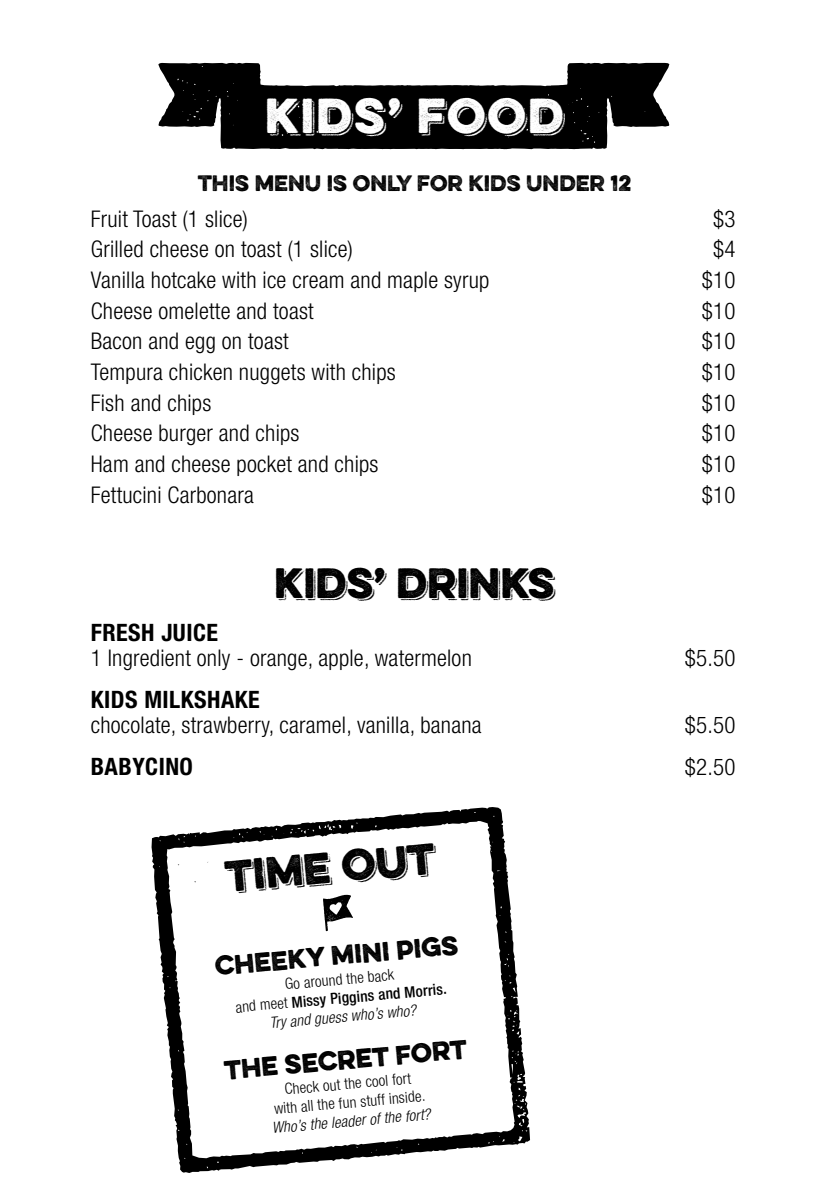
<style>
.page{position:relative;width:823px;height:1191px;background:#fff}
.page>*{position:absolute;margin:0;border:0;box-sizing:border-box;transform-origin:0 0}
.t1{font:44px "Eveleth Shadow";letter-spacing:.04em;color:#fff}
.t2{font:700 39px "Eveleth Dot";color:#000}
.t3{font:700 38px "Eveleth Dot";color:#000}
.Menu_header{font:700 condensed 24px "Helvetica Neue LT";letter-spacing:.02em;color:#000}
.t4{font:700 24px "Eveleth Dot";color:#000}
.Menu_descriptor{font:300 condensed 23px "Helvetica Neue LT";letter-spacing:.01em;color:#000}
.Menu_header-2{font:300 condensed 23px "Helvetica Neue LT";color:#000}
.t5{font:20px "Eveleth";color:#000}
.Menu_descriptor-2{font:300 condensed 15.4px/18.8px "Helvetica Neue LT";color:#000;text-align:center}
.s1{font-weight:500}
.s2{font-style:italic}
</style>
<div class="page">
<svg style="left:158px;top:63px;width:511px;height:86px"></svg>
<svg style="left:151px;top:807px;width:378px;height:366px"></svg>
<p class="t1" style="left:265px;top:89px;width:300px">KIDS’ FOOD</p>
<p class="t5" style="left:198px;top:168px;width:435px">THIS MENU IS ONLY FOR KIDS UNDER 12</p>
<p class="Menu_descriptor" style="left:91px;top:205px;width:158px">Fruit Toast (1 slice)</p>
<p class="Menu_descriptor" style="left:712px;top:205px;width:24px">$3</p>
<p class="Menu_descriptor" style="left:91px;top:236px;width:263px">Grilled cheese on toast (1 slice)</p>
<p class="Menu_descriptor" style="left:712px;top:236px;width:24px">$4</p>
<p class="Menu_descriptor" style="left:91px;top:266px;width:400px">Vanilla hotcake with ice cream and maple syrup</p>
<p class="Menu_descriptor" style="left:701px;top:266px;width:35px">$10</p>
<p class="Menu_descriptor" style="left:91px;top:297px;width:224px">Cheese omelette and toast</p>
<p class="Menu_descriptor" style="left:701px;top:297px;width:35px">$10</p>
<p class="Menu_descriptor" style="left:91px;top:328px;width:199px">Bacon and egg on toast</p>
<p class="Menu_descriptor" style="left:701px;top:328px;width:35px">$10</p>
<p class="Menu_descriptor" style="left:91px;top:358px;width:306px">Tempura chicken nuggets with chips</p>
<p class="Menu_descriptor" style="left:701px;top:358px;width:35px">$10</p>
<p class="Menu_descriptor" style="left:91px;top:389px;width:122px">Fish and chips</p>
<p class="Menu_descriptor" style="left:701px;top:389px;width:35px">$10</p>
<p class="Menu_descriptor" style="left:91px;top:420px;width:210px">Cheese burger and chips</p>
<p class="Menu_descriptor" style="left:701px;top:420px;width:35px">$10</p>
<p class="Menu_descriptor" style="left:91px;top:450px;width:289px">Ham and cheese pocket and chips</p>
<p class="Menu_descriptor" style="left:701px;top:450px;width:35px">$10</p>
<p class="Menu_descriptor" style="left:91px;top:481px;width:164px">Fettucini Carbonara</p>
<p class="Menu_descriptor" style="left:701px;top:481px;width:35px">$10</p>
<p class="t3" style="left:274px;top:553px;width:281px">KIDS’ DRINKS</p>
<p class="Menu_header" style="left:91px;top:618px;width:129px">FRESH JUICE</p>
<p class="Menu_descriptor" style="left:91px;top:644px;width:382px">1 Ingredient only - orange, apple, watermelon</p>
<p class="Menu_descriptor" style="left:684px;top:644px;width:52px">$5.50</p>
<p class="Menu_header" style="left:91px;top:685px;width:170px">KIDS MILKSHAKE</p>
<p class="Menu_descriptor" style="left:91px;top:711px;width:392px">chocolate, strawberry, caramel, vanilla, banana</p>
<p class="Menu_descriptor" style="left:684px;top:711px;width:52px">$5.50</p>
<p class="Menu_header" style="left:91px;top:752px;width:104px">BABYCINO</p>
<p class="Menu_header-2" style="left:684px;top:753px;width:52px">$2.50</p>
<p class="t2" style="left:222px;top:846px;width:212px;rotate:-5deg">TIME OUT</p>
<p class="t4" style="left:213px;top:947px;width:245px;rotate:-5deg">CHEEKY MINI PIGS</p>
<p class="Menu_descriptor-2" style="left:233px;top:979px;width:213px;rotate:-5deg">Go around the back<br>and meet <span class="s1">Missy Piggins and Morris.<br></span><span class="s2">Try and guess who’s who?</span></p>
<p class="t4" style="left:223px;top:1051px;width:245px;rotate:-5deg">THE SECRET FORT</p>
<p class="Menu_descriptor-2" style="left:268px;top:1081px;width:160px;rotate:-5deg">Check out the cool fort<br>with all the fun stuff inside.<br><span class="s2">Who’s the leader of the fort?</span></p>
</div>
